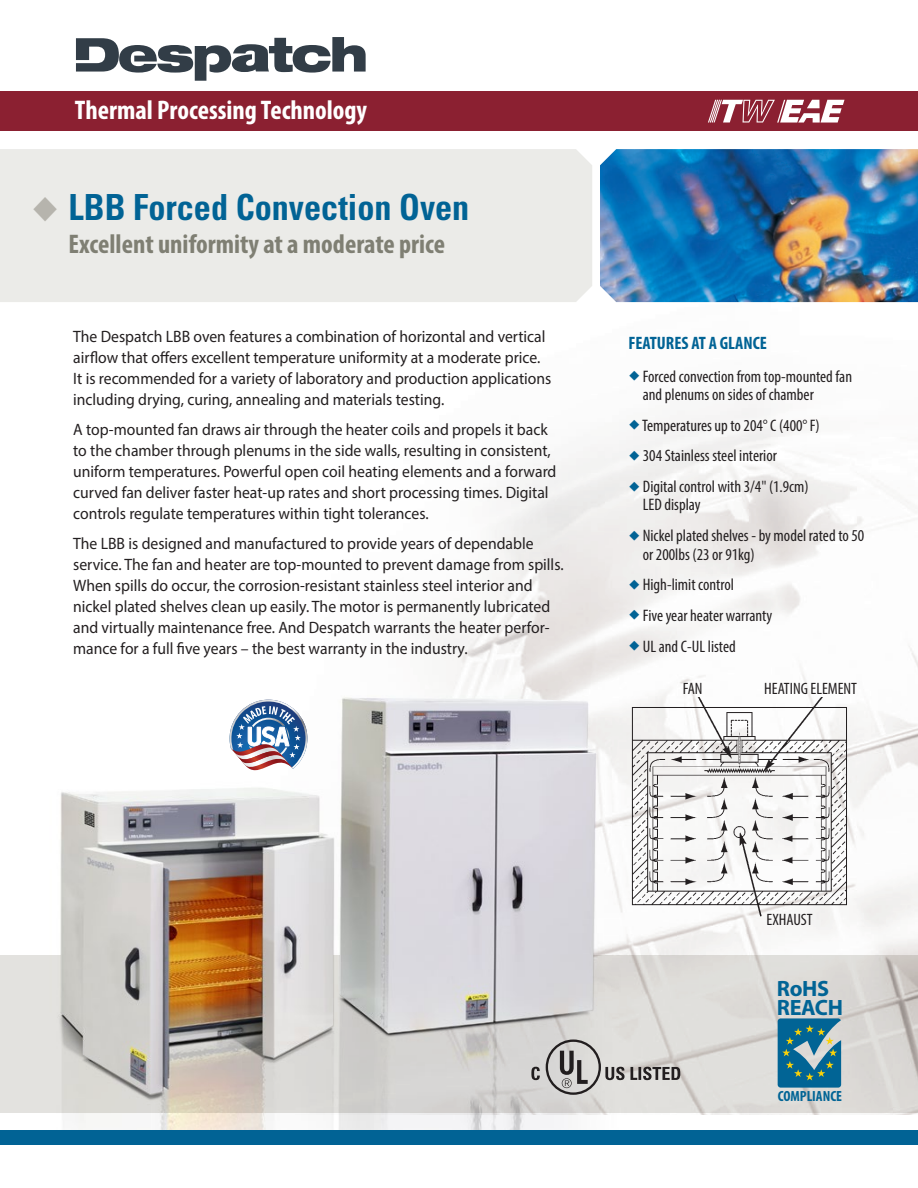
<style>
.page{position:relative;width:918px;height:1188px;background:#fff}
.page>*{position:absolute;margin:0;border:0;box-sizing:border-box;transform-origin:0 0}
.t1{font:700 condensed 36px "Univers";color:#016395;scale:.95 1}
.t2{font:700 condensed 27px "Myriad Pro";color:#7f7f73}
.t3{font:700 condensed 27px "Myriad Pro";color:#fff}
.t4{font:700 22.2px "Myriad Pro";letter-spacing:-.015em;color:#016495}
.t5{font:700 condensed 18px "Myriad Pro";color:#016395}
.t6{font:condensed 16.65px/18.3px "Myriad Pro";color:#231f20}
.t7{font:16.5px/21px "Myriad Pro";color:#231f20;scale:.95 1}
.t8{font:condensed 16.5px "Myriad Pro";color:#231f20}
.t9{font:700 condensed 14.85px "Myriad Pro";color:#016495}
.s1{color:#b6b4ad}
.s2{color:#016395}
.s3{font-size:16.5px}
</style>
<div class="page">
<img style="left:0;top:302px;width:918px;height:813px">
<div style="left:0;top:149px;width:592px;height:153px;background:#ebebe8"></div>
<svg style="left:0;top:955px;width:918px;height:157px;background:#dbd9d6"></svg>
<img style="left:600px;top:149px;width:318px;height:153px">
<div style="left:0;top:1130px;width:918px;height:14px;background:#016395"></div>
<svg style="left:621px;top:1051px;width:60px;height:37px;background:#bdbbb8"></svg>
<img style="left:628px;top:697px;width:227px;height:219px">
<img style="left:23px;top:683px;width:598px;height:447px">
<img style="left:61px;top:698px;width:534px;height:396px">
<svg style="left:76px;top:37px;width:290px;height:44px"></svg>
<div style="left:0;top:91px;width:918px;height:40px;background:#8b2031"></div>
<svg style="left:708px;top:100px;width:137px;height:23px"></svg>
<svg style="left:778px;top:1018px;width:63px;height:70px;background:#357e98"></svg>
<img style="left:230px;top:700px;width:77px;height:70px">
<h2 class="t3" style="left:75px;top:93px;width:294px">Thermal Processing Technology</h2>
<h1 class="t1" style="left:31px;top:185px;width:463px"><span class="s1">◆</span> LBB Forced Convection Oven</h1>
<h2 class="t2" style="left:69px;top:227px;width:378px">Excellent uniformity at a moderate price</h2>
<p class="t7" style="left:73px;top:326px;width:505px">The Despatch LBB oven features a combination of horizontal and vertical airflow that offers excellent temperature uniformity at a moderate price.<br>It is recommended for a variety of laboratory and production applications including drying, curing, annealing and materials testing.</p>
<p class="t7" style="left:73px;top:419px;width:510px">A top-mounted fan draws air through the heater coils and propels it back to the chamber through plenums in the side walls, resulting in consistent, uniform temperatures. Powerful open coil heating elements and a forward curved fan deliver faster heat-up rates and short processing times. Digital controls regulate temperatures within tight tolerances.</p>
<p class="t7" style="left:73px;top:533px;width:518px">The LBB is designed and manufactured to provide years of dependable service. The fan and heater are top-mounted to prevent damage from spills.<br>When spills do occur, the corrosion-resistant stainless steel interior and nickel plated shelves clean up easily. The motor is permanently lubricated and virtually maintenance free. And Despatch warrants the heater perfor&shy;mance for a full five years – the best warranty in the industry.</p>
<p class="t5" style="left:628px;top:332px;width:140px">FEATURES AT A GLANCE</p>
<p class="t6" style="left:643px;top:367px;width:211px;text-indent:-14px"><span class="s2">◆</span> Forced convection from top-mounted fan and plenums on sides of chamber</p>
<p class="t6" style="left:628px;top:416px;width:193px"><span class="s2">◆</span> Temperatures up to 204° C (400° F)</p>
<p class="t6" style="left:628px;top:447px;width:150px"><span class="s2">◆</span> 304 Stainless steel interior</p>
<p class="t6" style="left:643px;top:477px;width:167px;text-indent:-14px"><span class="s2">◆</span> Digital control with 3/4<span class="s3">" (1.9cm)<br></span>LED display</p>
<p class="t6" style="left:643px;top:526px;width:223px;text-indent:-14px"><span class="s2">◆</span> Nickel plated shelves - by model rated to 50 or 200lbs (23 or 91kg)</p>
<p class="t6" style="left:628px;top:575px;width:107px"><span class="s2">◆</span> High-limit control</p>
<p class="t6" style="left:628px;top:606px;width:146px"><span class="s2">◆</span> Five year heater warranty</p>
<p class="t6" style="left:628px;top:637px;width:109px"><span class="s2">◆</span> UL and C-UL listed</p>
<p class="t8" style="left:683px;top:679px;width:21px">FAN</p>
<p class="t8" style="left:764px;top:679px;width:94px">HEATING ELEMENT</p>
<p class="t8" style="left:766px;top:910px;width:48px">EXHAUST</p>
<h3 class="t4" style="left:777px;top:974px;width:54px">RoHS</h3>
<h3 class="t4" style="left:777px;top:993px;width:68px">REACH</h3>
<p class="t9" style="left:778px;top:1087px;width:66px">COMPLIANCE</p>
</div>
